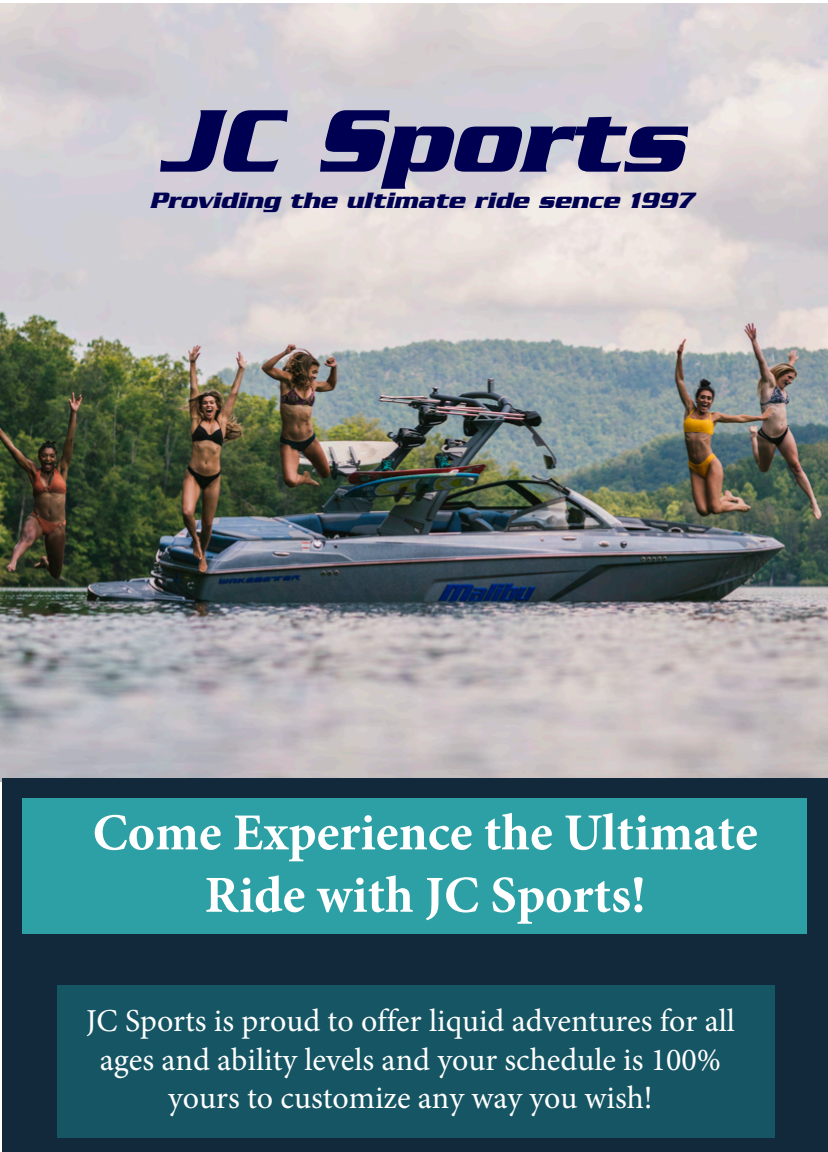
<style>
.page{position:relative;width:828px;height:1152px;background:#fff}
.page>*{position:absolute;margin:0;border:0;box-sizing:border-box;transform-origin:0 0}
.t1{font:italic 700 96px "Serpentine";color:#000053}
.t2{font:700 52px/62.4px "Minion Pro";color:#fff;text-align:center}
.t3{font:32px/38.6px "Minion Pro";color:#fff;text-align:center}
.t4{font:italic 700 24px "Serpentine";color:#000053}
</style>
<div class="page">
<img style="left:0;top:4px;width:828px;height:777px">
<div style="left:2px;top:778px;width:826px;height:374px;background:#11293a"></div>
<div style="left:23px;top:798px;width:784px;height:136px;background:#2da0a5"></div>
<div style="left:57px;top:986px;width:717px;height:152px;background:#165563"></div>
<h1 class="t1" style="left:159px;top:85px;width:526px">JC Sports</h1>
<p class="t4" style="left:149px;top:187px;width:545px">Providing the ultimate ride sence 1997</p>
<h2 class="t2" style="left:93px;top:801px;width:667px">Come Experience the Ultimate<br>Ride with JC Sports!</h2>
<p class="t3" style="left:86px;top:1002px;width:651px">JC Sports is proud to offer liquid adventures for all ages and ability levels and your schedule is 100% yours to customize any way you wish!</p>
</div>
